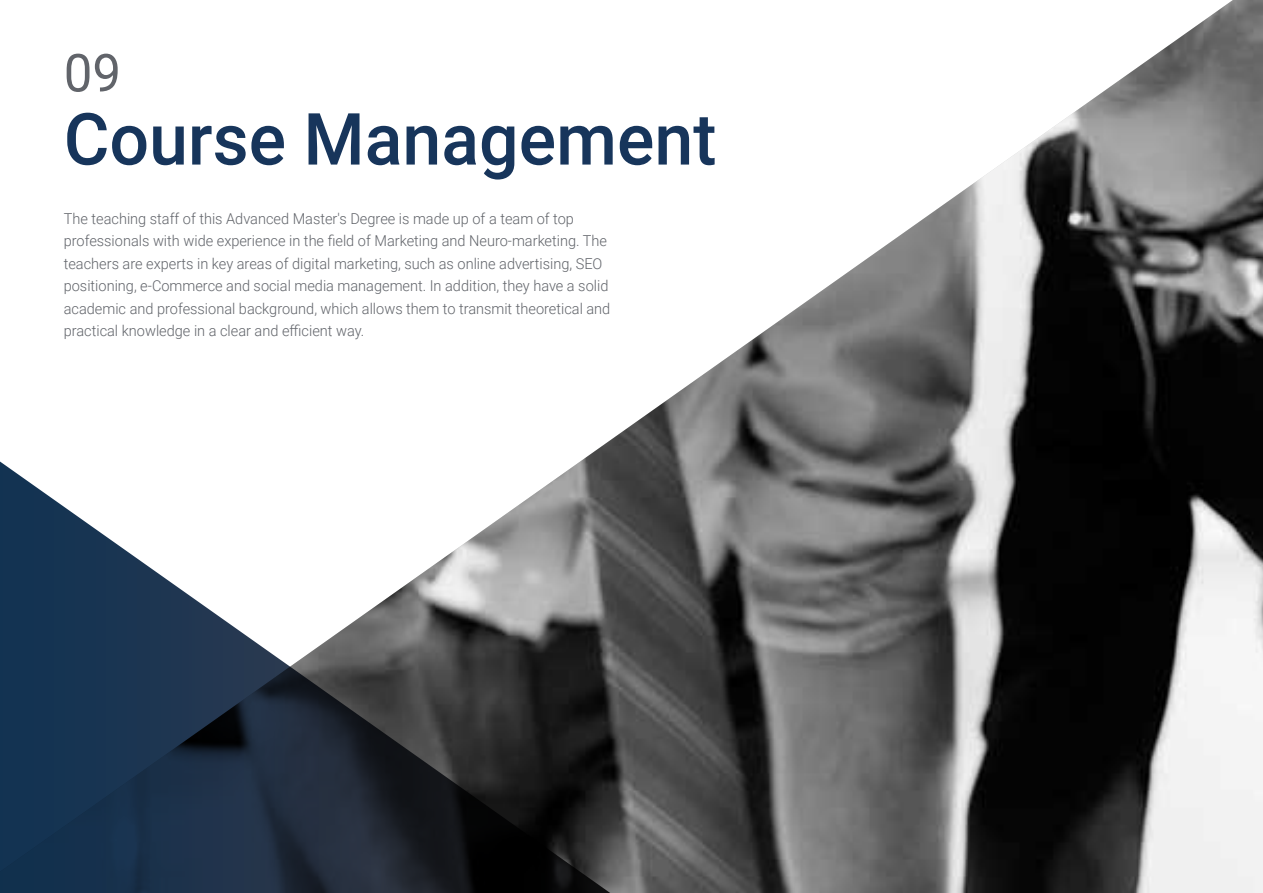
<style>
.page{position:relative;width:1263px;height:893px;background:#fff}
.page>*{position:absolute;margin:0;border:0;box-sizing:border-box;transform-origin:0 0}
.t1{font:500 72px "Roboto";color:#17355b}
.t2{font:52.5px "Roboto";color:#61646a}
.t3{font:300 15px/22.5px "Roboto";color:#61646a}
</style>
<div class="page">
<img style="left:602px;top:0;width:661px;height:893px">
<svg style="left:0;top:446px;width:640px;height:447px"></svg>
<h2 class="t2" style="left:64px;top:36px;width:59px">09</h2>
<h1 class="t1" style="left:64px;top:89px;width:654px">Course Management</h1>
<p class="t3" style="left:64px;top:207px;width:548px">The teaching staff of this Advanced Master's Degree is made up of a team of top professionals with wide experience in the field of Marketing and Neuro-marketing. The teachers are experts in key areas of digital marketing, such as online advertising, SEO positioning, e-Commerce and social media management. In addition, they have a solid academic and professional background, which allows them to transmit theoretical and practical knowledge in a clear and efficient way.</p>
</div>
